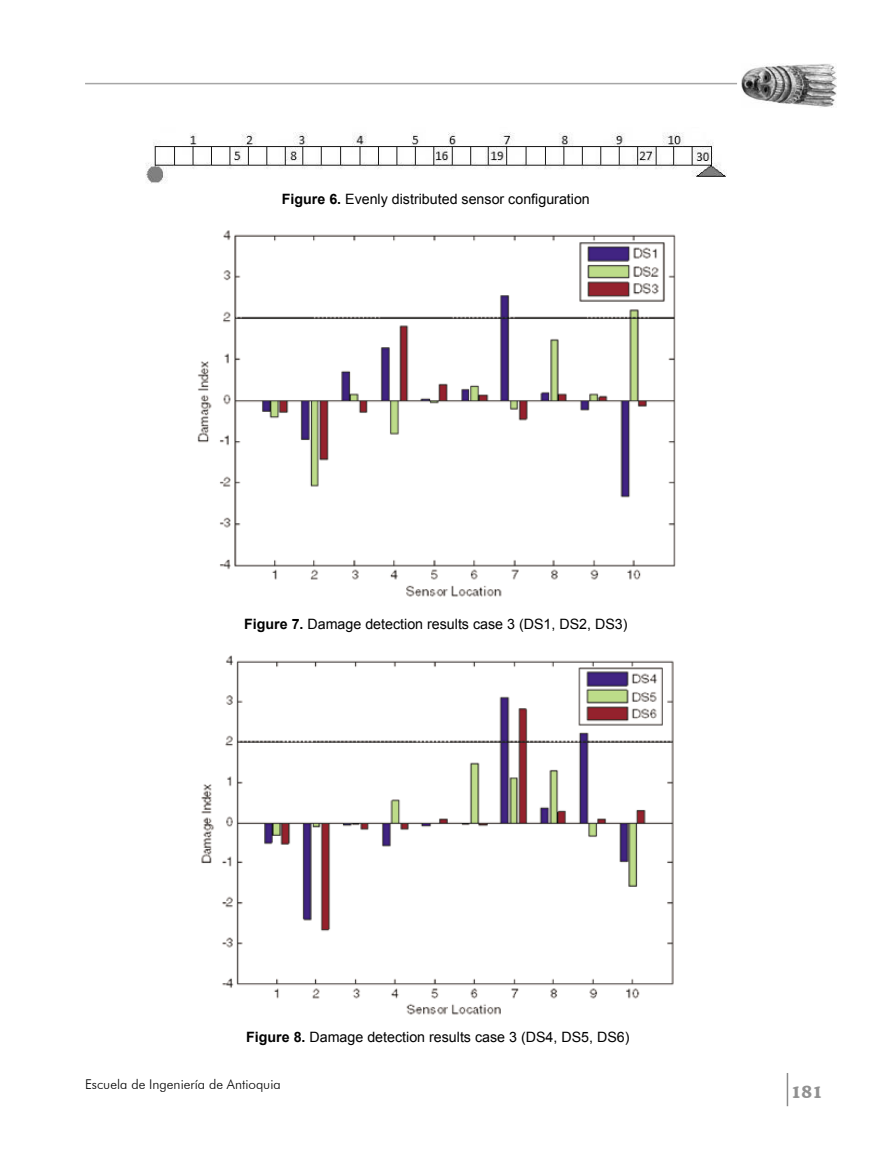
<style>
.page{position:relative;width:893px;height:1170px;background:#fff}
.page>*{position:absolute;margin:0;border:0;box-sizing:border-box;transform-origin:0 0}
.t1{font:700 18px "Cooper BT";color:#909090}
.t2{font:14.25px "Arial";color:#000}
.t3{font:300 13.5px "Futura BT";color:#000}
.s1{font-weight:700}
</style>
<div class="page">
<hr style="left:787px;top:1072px;width:1px;height:34px;background:#8b8b8b">
<hr style="left:85px;top:83px;width:652px;height:1px;background:#a6a6a6">
<img style="left:741px;top:64px;width:95px;height:44px">
<img style="left:197px;top:230px;width:479px;height:367px">
<img style="left:201px;top:655px;width:473px;height:360px">
<img style="left:146px;top:132px;width:581px;height:51px">
<p class="t2" style="left:282px;top:189px;width:310px"><span class="s1">Figure 6.</span> Evenly distributed sensor configuration</p>
<p class="t2" style="left:244px;top:614px;width:385px"><span class="s1">Figure 7.</span> Damage detection results case 3 (DS1, DS2, DS3)</p>
<p class="t2" style="left:246px;top:1027px;width:385px"><span class="s1">Figure 8.</span> Damage detection results case 3 (DS4, DS5, DS6)</p>
<p class="t3" style="left:85px;top:1076px;width:197px">Escuela de Ingeniería de Antioquia</p>
<p class="t1" style="left:791px;top:1080px;width:34px">181</p>
</div>
